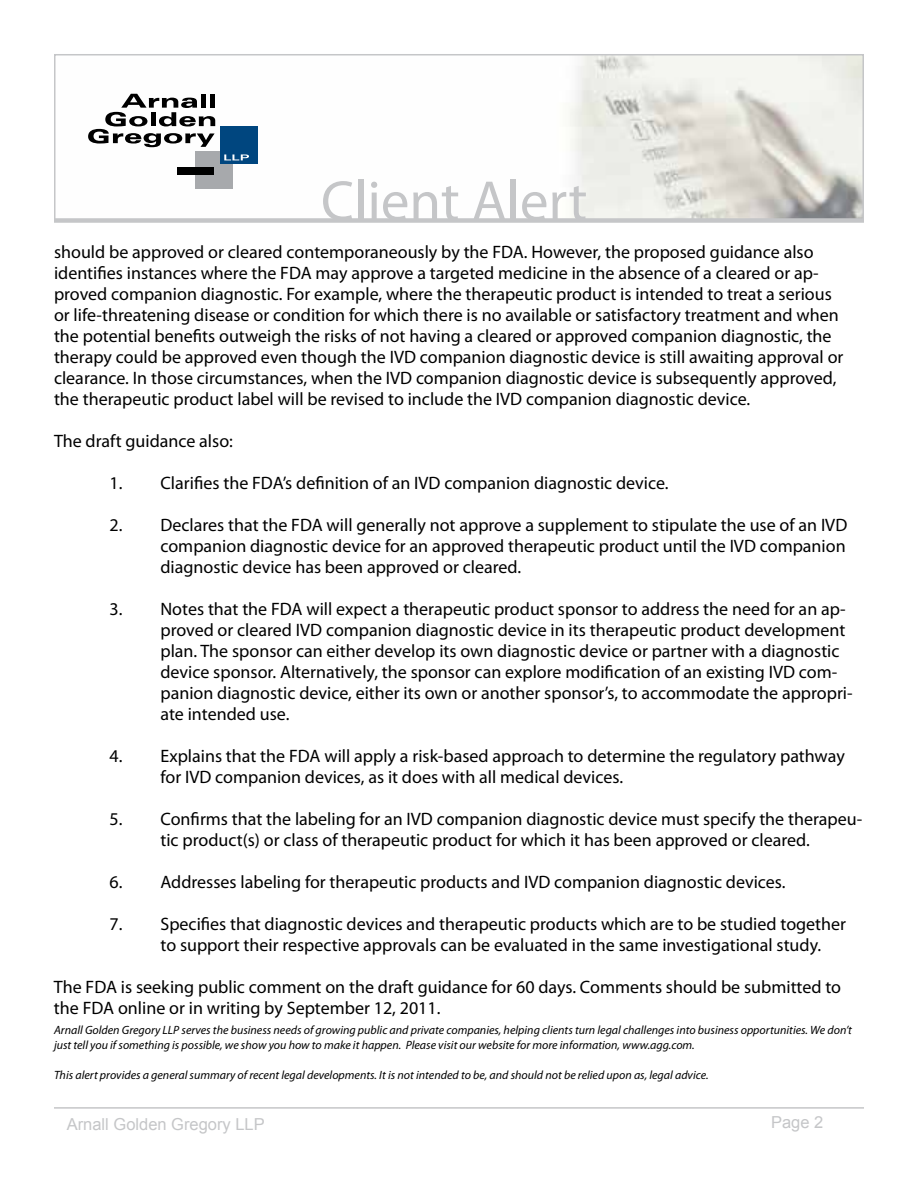
<style>
.page{position:relative;width:918px;height:1188px;background:#fff}
.page>*{position:absolute;margin:0;border:0;box-sizing:border-box;transform-origin:0 0}
.t1{font:57px "Myriad Pro";color:#c5c6c8}
.t2{font:18px/21px "Myriad Pro";color:#000}
.t3{font:16.5px "Arial";color:#c5c6c8}
.t4{font:italic 12px/15px "Myriad Pro";color:#000}
</style>
<div class="page">
<hr style="left:54px;top:1107px;width:810px;height:2px;background:#c5c6c8">
<div style="left:54px;top:218px;width:810px;height:5px;background:#d3d4d5"></div>
<svg style="left:54px;top:54px;width:810px;height:168px"></svg>
<h1 class="t1" style="left:321px;top:166px;width:268px">Client Alert</h1>
<p class="t2" style="left:54px;top:242px;width:791px">should be approved or cleared contemporaneously by the FDA. However, the proposed guidance also identifies instances where the FDA may approve a targeted medicine in the absence of a cleared or ap&shy;proved companion diagnostic. For example, where the therapeutic product is intended to treat a serious or life-threatening disease or condition for which there is no available or satisfactory treatment and when the potential benefits outweigh the risks of not having a cleared or approved companion diagnostic, the therapy could be approved even though the IVD companion diagnostic device is still awaiting approval or clearance. In those circumstances, when the IVD companion diagnostic device is subsequently approved, the therapeutic product label will be revised to include the IVD companion diagnostic device.</p>
<p class="t2" style="left:54px;top:431px;width:180px">The draft guidance also:</p>
<p class="t2" style="left:109px;top:473px;width:561px">1. Clarifies the FDA’s definition of an IVD companion diagnostic device.</p>
<p class="t2" style="left:160px;top:515px;width:688px;text-align:justify;text-indent:-51px">2. Declares that the FDA will generally not approve a supplement to stipulate the use of an IVD companion diagnostic device for an approved therapeutic product until the IVD companion diagnostic device has been approved or cleared.</p>
<p class="t2" style="left:160px;top:599px;width:694px;text-indent:-51px">3. Notes that the FDA will expect a therapeutic product sponsor to address the need for an ap&shy;proved or cleared IVD companion diagnostic device in its therapeutic product development plan. The sponsor can either develop its own diagnostic device or partner with a diagnostic device sponsor. Alternatively, the sponsor can explore modification of an existing IVD com&shy;panion diagnostic device, either its own or another sponsor’s, to accommodate the appropri&shy;ate intended use.</p>
<p class="t2" style="left:160px;top:746px;width:686px;text-indent:-51px">4. Explains that the FDA will apply a risk-based approach to determine the regulatory pathway for IVD companion devices, as it does with all medical devices.</p>
<p class="t2" style="left:109px;top:809px;width:754px;text-align:center">5. Confirms that the labeling for an IVD companion diagnostic device must specify the therapeu&shy;tic product(s) or class of therapeutic product for which it has been approved or cleared.</p>
<p class="t2" style="left:109px;top:872px;width:678px">6. Addresses labeling for therapeutic products and IVD companion diagnostic devices.</p>
<p class="t2" style="left:160px;top:914px;width:687px;text-indent:-51px">7. Specifies that diagnostic devices and therapeutic products which are to be studied together to support their respective approvals can be evaluated in the same investigational study.</p>
<p class="t2" style="left:54px;top:977px;width:789px">The FDA is seeking public comment on the draft guidance for 60 days. Comments should be submitted to the FDA online or in writing by September 12, 2011.</p>
<p class="t4" style="left:54px;top:1022px;width:800px">Arnall Golden Gregory LLP serves the business needs of growing public and private companies, helping clients turn legal challenges into business opportunities. We don’t just tell you if something is possible, we show you how to make it happen. Please visit our website for more information, www.agg.com.</p>
<p class="t4" style="left:54px;top:1067px;width:656px">This alert provides a general summary of recent legal developments. It is not intended to be, and should not be relied upon as, legal advice.</p>
<p class="t3" style="left:67px;top:1114px;width:200px">Arnall Golden Gregory LLP</p>
<p class="t3" style="left:771px;top:1111px;width:54px">Page 2</p>
</div>
